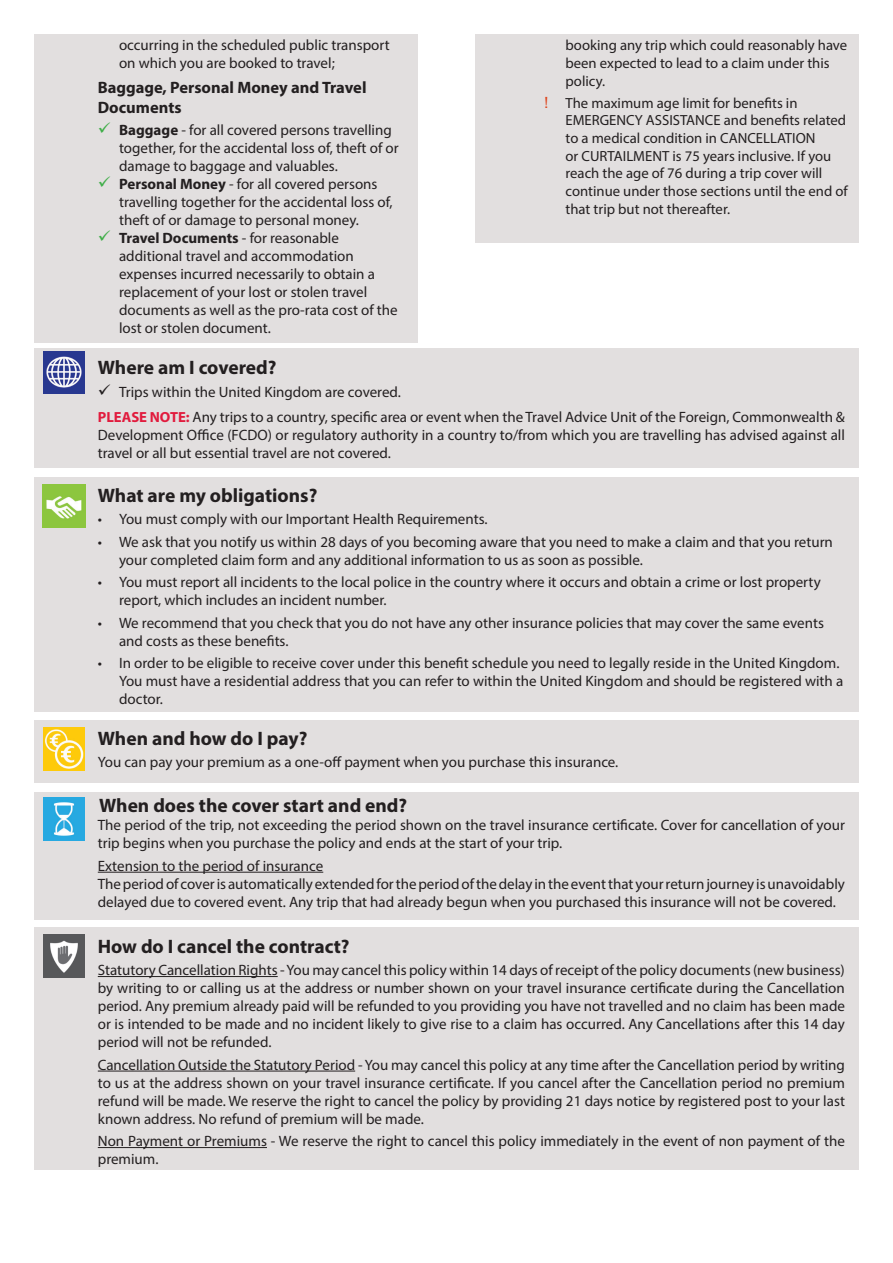
<style>
.page{position:relative;width:893px;height:1263px;background:#fff}
.page>*{position:absolute;margin:0;border:0;box-sizing:border-box;transform-origin:0 0}
.t1{font:700 19.5px "Myriad Pro";color:#231f20}
.t2{font:700 16.5px/19.8px "Myriad Pro";color:#231f20}
.Main_Text{font:15px/18px "Myriad Pro";color:#231f20}
.Main_text{font:15px "Myriad Pro";color:#231f20}
.t3{font:14.7px/17.7px "Myriad Pro";color:#231f20}
.s1{font-weight:700}
.s2{font-family:"Franklin Gothic";font-size:16.5px;color:#de461f}
.s3{font-weight:700;font-size:14.7px;color:#e11b3d}
</style>
<div class="page">
<div style="left:34px;top:928px;width:825px;height:242px;background:#e2dfdf"></div>
<hr style="left:98px;top:976px;width:180px;height:1px;background:#231f20">
<hr style="left:98px;top:1071px;width:257px;height:1px;background:#231f20">
<hr style="left:98px;top:1147px;width:169px;height:1px;background:#231f20">
<img style="left:43px;top:935px;width:41px;height:42px">
<div style="left:34px;top:792px;width:825px;height:127px;background:#e2dfdf"></div>
<hr style="left:98px;top:872px;width:225px;height:1px;background:#231f20">
<img style="left:43px;top:798px;width:41px;height:42px">
<div style="left:34px;top:477px;width:825px;height:234px;background:#e2dfdf"></div>
<img style="left:43px;top:484px;width:42px;height:43px">
<div style="left:34px;top:720px;width:825px;height:62px;background:#e2dfdf"></div>
<img style="left:43px;top:727px;width:41px;height:43px">
<div style="left:34px;top:349px;width:825px;height:119px;background:#e2dfdf"></div>
<img style="left:43px;top:351px;width:41px;height:43px">
<div style="left:34px;top:34px;width:384px;height:308px;background:#e2dfdf"></div>
<div style="left:475px;top:34px;width:384px;height:209px;background:#e2dfdf"></div>
<p class="Main_Text" style="left:119px;top:36px;width:272px">occurring in the scheduled public transport on which you are booked to travel;</p>
<p class="t2" style="left:98px;top:77px;width:270px">Baggage, Personal Money and Travel<br>Documents</p>
<p class="Main_Text" style="left:119px;top:121px;width:281px"><span class="s1">Baggage</span> - for all covered persons travelling together, for the accidental loss of, theft of or damage to baggage and valuables.</p>
<p class="Main_Text" style="left:119px;top:175px;width:275px"><span class="s1">Personal Money</span> - for all covered persons travelling together for the accidental loss of, theft of or damage to personal money.</p>
<p class="Main_Text" style="left:119px;top:229px;width:280px"><span class="s1">Travel Documents</span> - for reasonable additional travel and accommodation expenses incurred necessarily to obtain a replacement of your lost or stolen travel documents as well as the pro-rata cost of the lost or stolen document.</p>
<p class="t3" style="left:566px;top:36px;width:283px">booking any trip which could reasonably have been expected to lead to a claim under this policy.</p>
<p class="t3" style="left:566px;top:94px;width:284px;text-indent:-21px"><span class="s2">!</span> The maximum age limit for benefits in EMERGENCY ASSISTANCE and benefits related to a medical condition in CANCELLATION<br>or CURTAILMENT is 75 years inclusive. If you reach the age of 76 during a trip cover will continue under those sections until the end of that trip but not thereafter.</p>
<p class="t1" style="left:98px;top:355px;width:180px">Where am I covered?</p>
<p class="Main_Text" style="left:119px;top:383px;width:283px">Trips within the United Kingdom are covered.</p>
<p class="Main_Text" style="left:98px;top:408px;width:749px;text-align:justify"><span class="s3">PLEASE NOTE:</span> Any trips to a country, specific area or event when the Travel Advice Unit of the Foreign, Commonwealth &amp; Development Office (FCDO) or regulatory authority in a country to/from which you are travelling has advised against all travel or all but essential travel are not covered.</p>
<p class="t1" style="left:98px;top:483px;width:221px">What are my obligations?</p>
<p class="Main_Text" style="left:98px;top:510px;width:391px">• You must comply with our Important Health Requirements.</p>
<p class="Main_Text" style="left:119px;top:532px;width:715px;text-indent:-21px">• We ask that you notify us within 28 days of you becoming aware that you need to make a claim and that you return your completed claim form and any additional information to us as soon as possible.</p>
<p class="Main_Text" style="left:119px;top:573px;width:703px;text-indent:-21px">• You must report all incidents to the local police in the country where it occurs and obtain a crime or lost property report, which includes an incident number.</p>
<p class="Main_Text" style="left:119px;top:613px;width:706px;text-indent:-21px">• We recommend that you check that you do not have any other insurance policies that may cover the same events and costs as these benefits.</p>
<p class="Main_Text" style="left:119px;top:654px;width:726px;text-indent:-21px">• In order to be eligible to receive cover under this benefit schedule you need to legally reside in the United Kingdom.<br>You must have a residential address that you can refer to within the United Kingdom and should be registered with a doctor.</p>
<p class="t1" style="left:98px;top:726px;width:211px">When and how do I pay?</p>
<p class="Main_text" style="left:98px;top:753px;width:522px">You can pay your premium as a one-off payment when you purchase this insurance.</p>
<p class="t1" style="left:99px;top:793px;width:310px">When does the cover start and end?</p>
<p class="Main_Text" style="left:98px;top:816px;width:749px">The period of the trip, not exceeding the period shown on the travel insurance certificate. Cover for cancellation of your trip begins when you purchase the policy and ends at the start of your trip.</p>
<p class="Main_Text" style="left:98px;top:856px;width:227px">Extension to the period of insurance</p>
<p class="Main_Text" style="left:98px;top:874px;width:749px">The period of cover is automatically extended for the period of the delay in the event that your return journey is unavoidably delayed due to covered event. Any trip that had already begun when you purchased this insurance will not be covered.</p>
<p class="t1" style="left:98px;top:933px;width:253px">How do I cancel the contract?</p>
<p class="Main_Text" style="left:98px;top:961px;width:749px;text-align:justify">Statutory Cancellation Rights - You may cancel this policy within 14 days of receipt of the policy documents (new business) by writing to or calling us at the address or number shown on your travel insurance certificate during the Cancellation period. Any premium already paid will be refunded to you providing you have not travelled and no claim has been made or is intended to be made and no incident likely to give rise to a claim has occurred. Any Cancellations after this 14 day period will not be refunded.</p>
<p class="Main_Text" style="left:98px;top:1055px;width:749px;text-align:justify">Cancellation Outside the Statutory Period - You may cancel this policy at any time after the Cancellation period by writing to us at the address shown on your travel insurance certificate. If you cancel after the Cancellation period no premium refund will be made. We reserve the right to cancel the policy by providing 21 days notice by registered post to your last known address. No refund of premium will be made.</p>
<p class="Main_Text" style="left:98px;top:1132px;width:749px">Non Payment or Premiums - We reserve the right to cancel this policy immediately in the event of non payment of the premium.</p>
</div>
